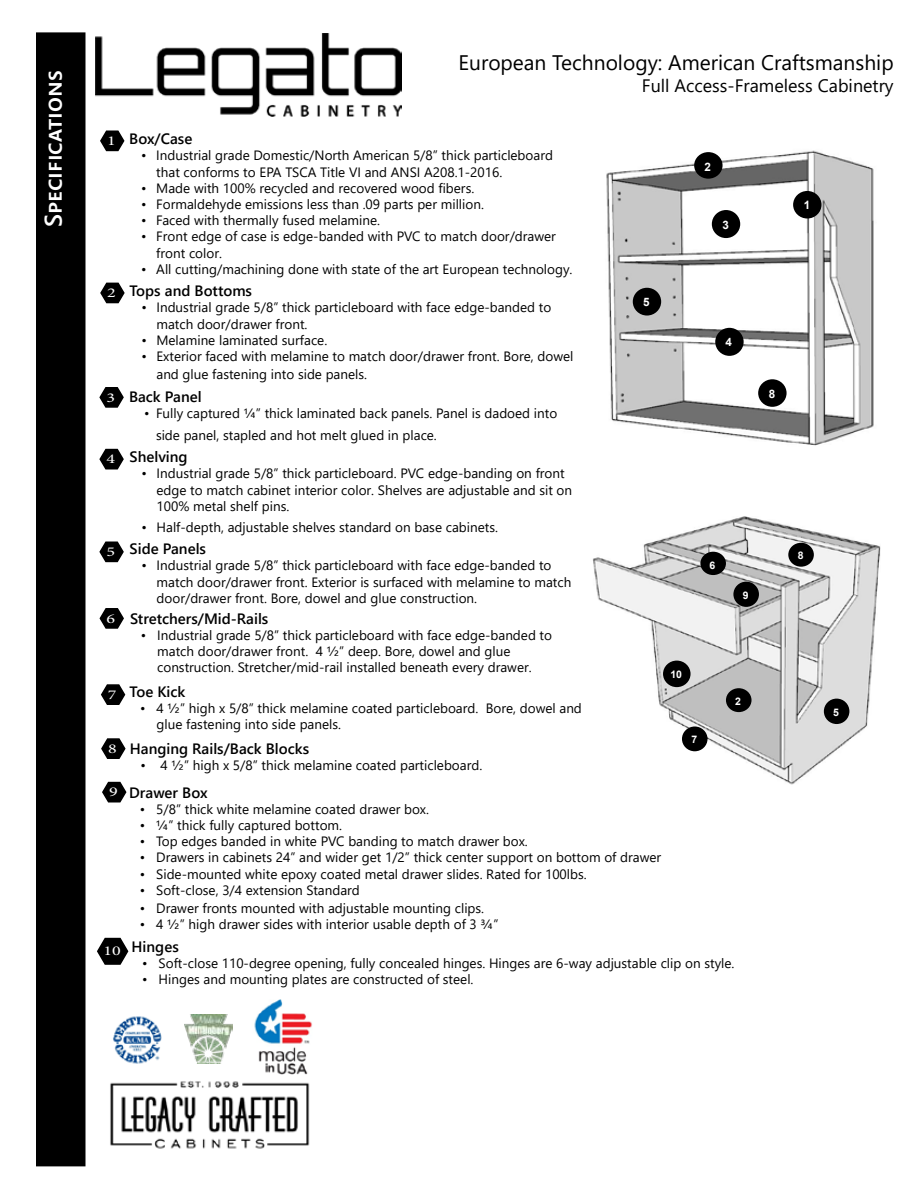
<style>
.page{position:relative;width:918px;height:1188px;background:#fff}
.page>*{position:absolute;margin:0;border:0;box-sizing:border-box;transform-origin:0 0}
.t1{font:600 24px "Segoe UI";color:#fff}
.t2{font:21px "Segoe UI";color:#000}
.t3{font:18px "Segoe UI";color:#000}
.t4{font:600 15px "Segoe UI";color:#000}
.t5{font:13.5px/16.2px "Segoe UI";color:#000}
.t6{font:13.5px "Minion Pro";color:#fff;scale:1.33 1}
.t7{font:700 11.55px "Arial";color:#fff}
.t8{font:700 10.5px "Arial";color:#fff}
.s1{font-family:"Minion Pro";font-weight:400;font-size:13.5px;color:#fff}
</style>
<div class="page">
<div style="left:36px;top:32px;width:50px;height:1134px;background:#000"></div>
<img style="left:110px;top:1081px;width:200px;height:68px">
<img style="left:254px;top:1000px;width:58px;height:75px">
<img style="left:113px;top:1016px;width:49px;height:48px">
<img style="left:184px;top:1015px;width:48px;height:48px">
<img style="left:95px;top:34px;width:307px;height:82px">
<svg style="left:100px;top:130px;width:25px;height:22px"></svg>
<svg style="left:100px;top:282px;width:25px;height:22px"></svg>
<img style="left:606px;top:150px;width:268px;height:296px">
<div style="left:793px;top:191px;width:29px;height:28px;background:#000;border-radius:50%"></div>
<div style="left:694px;top:152px;width:29px;height:27px;background:#000;border-radius:50%"></div>
<div style="left:712px;top:210px;width:28px;height:28px;background:#000;border-radius:50%"></div>
<div style="left:715px;top:328px;width:29px;height:28px;background:#000;border-radius:50%"></div>
<div style="left:633px;top:288px;width:28px;height:28px;background:#000;border-radius:50%"></div>
<div style="left:758px;top:379px;width:29px;height:28px;background:#000;border-radius:50%"></div>
<img style="left:593px;top:516px;width:288px;height:269px">
<div style="left:700px;top:552px;width:26px;height:23px;background:#000;border-radius:50%"></div>
<div style="left:682px;top:727px;width:26px;height:24px;background:#000;border-radius:50%"></div>
<div style="left:788px;top:543px;width:26px;height:24px;background:#000;border-radius:50%"></div>
<div style="left:733px;top:582px;width:26px;height:25px;background:#000;border-radius:50%"></div>
<div style="left:824px;top:699px;width:25px;height:25px;background:#000;border-radius:50%"></div>
<div style="left:663px;top:661px;width:28px;height:26px;background:#000;border-radius:50%"></div>
<div style="left:726px;top:688px;width:26px;height:24px;background:#000;border-radius:50%"></div>
<svg style="left:99px;top:387px;width:25px;height:21px"></svg>
<svg style="left:99px;top:448px;width:25px;height:22px"></svg>
<svg style="left:99px;top:541px;width:25px;height:22px"></svg>
<svg style="left:99px;top:608px;width:25px;height:21px"></svg>
<svg style="left:101px;top:684px;width:25px;height:21px"></svg>
<svg style="left:101px;top:738px;width:25px;height:21px"></svg>
<svg style="left:102px;top:781px;width:25px;height:22px"></svg>
<svg style="left:97px;top:937px;width:32px;height:28px"></svg>
<h1 class="t1" style="left:31px;top:227px;width:158px;rotate:-90deg">Specifications</h1>
<h2 class="t2" style="left:459px;top:43px;width:437px">European Technology: American Craftsmanship</h2>
<h3 class="t3" style="left:642px;top:69px;width:253px">Full Access-Frameless Cabinetry</h3>
<p class="t4" style="left:107px;top:125px;width:87px"><span class="s1">1</span> Box/Case</p>
<p class="t5" style="left:156px;top:146px;width:398px;text-indent:-15px">• Industrial grade Domestic/North American 5/8” thick particleboard that conforms to EPA TSCA Title VI and ANSI A208.1-2016.</p>
<p class="t5" style="left:141px;top:179px;width:335px">• Made with 100% recycled and recovered wood fibers.</p>
<p class="t5" style="left:141px;top:195px;width:344px">• Formaldehyde emissions less than .09 parts per million.</p>
<p class="t5" style="left:141px;top:211px;width:240px">• Faced with thermally fused melamine.</p>
<p class="t5" style="left:156px;top:227px;width:401px;text-indent:-15px">• Front edge of case is edge-banded with PVC to match door/drawer front color.</p>
<p class="t5" style="left:141px;top:260px;width:433px">• All cutting/machining done with state of the art European technology.</p>
<p class="t4" style="left:107px;top:277px;width:146px"><span class="s1">2</span> Tops and Bottoms</p>
<p class="t5" style="left:156px;top:298px;width:396px;text-indent:-15px">• Industrial grade 5/8” thick particleboard with face edge-banded to match door/drawer front.</p>
<p class="t5" style="left:141px;top:331px;width:187px">• Melamine laminated surface.</p>
<p class="t5" style="left:156px;top:346px;width:419px;line-height:18px;text-indent:-15px">• Exterior faced with melamine to match door/drawer front. Bore, dowel and glue fastening into side panels.</p>
<p class="t6" style="left:106px;top:388px;width:8px">3</p>
<p class="t4" style="left:129px;top:382px;width:74px">Back Panel</p>
<p class="t5" style="left:156px;top:401px;width:403px;line-height:21.6px;text-indent:-12px">• Fully captured ¼” thick laminated back panels. Panel is dadoed into side panel, stapled and hot melt glued in place.</p>
<p class="t7" style="left:643px;top:294px;width:8px">5</p>
<p class="t7" style="left:704px;top:159px;width:8px">2</p>
<p class="t7" style="left:722px;top:217px;width:8px">3</p>
<p class="t7" style="left:726px;top:334px;width:8px">4</p>
<p class="t4" style="left:106px;top:443px;width:83px"><sub>4</sub> Shelving</p>
<p class="t5" style="left:157px;top:464px;width:417px;text-indent:-15px">• Industrial grade 5/8” thick particleboard. PVC edge-banding on front edge to match cabinet interior color. Shelves are adjustable and sit on<br>100% metal shelf pins.</p>
<p class="t5" style="left:142px;top:518px;width:358px">• Half-depth, adjustable shelves standard on base cabinets.</p>
<p class="t4" style="left:106px;top:535px;width:101px"><sub>5</sub> Side Panels</p>
<p class="t5" style="left:157px;top:556px;width:416px;text-indent:-15px">• Industrial grade 5/8” thick particleboard with face edge-banded to match door/drawer front. Exterior is surfaced with melamine to match door/drawer front. Bore, dowel and glue construction.</p>
<p class="t4" style="left:107px;top:604px;width:163px"><span class="s1">6</span> Stretchers/Mid-Rails</p>
<p class="t5" style="left:157px;top:626px;width:396px;text-indent:-16px">• Industrial grade 5/8” thick particleboard with face edge-banded to match door/drawer front. 4 ½” deep. Bore, dowel and glue construction. Stretcher/mid-rail installed beneath every drawer.</p>
<p class="t4" style="left:108px;top:678px;width:79px"><sub>7</sub> Toe Kick</p>
<p class="t5" style="left:157px;top:699px;width:427px;text-indent:-16px">• 4 ½” high x 5/8” thick melamine coated particleboard. Bore, dowel and glue fastening into side panels.</p>
<p class="t4" style="left:108px;top:735px;width:203px"><span class="s1">8</span> Hanging Rails/Back Blocks</p>
<p class="t5" style="left:140px;top:756px;width:343px">• 4 ½” high x 5/8” thick melamine coated particleboard.</p>
<p class="t4" style="left:109px;top:778px;width:100px"><span class="s1">9</span> Drawer Box</p>
<p class="t5" style="left:140px;top:800px;width:291px">• 5/8” thick white melamine coated drawer box.</p>
<p class="t5" style="left:140px;top:816px;width:204px">• ¼” thick fully captured bottom.</p>
<p class="t5" style="left:140px;top:832px;width:390px">• Top edges banded in white PVC banding to match drawer box.</p>
<p class="t5" style="left:140px;top:848px;width:523px">• Drawers in cabinets 24” and wider get 1/2” thick center support on bottom of drawer</p>
<p class="t5" style="left:140px;top:864px;width:449px">• Side-mounted white epoxy coated metal drawer slides. Rated for 100lbs.</p>
<p class="t5" style="left:140px;top:881px;width:222px">• Soft-close, 3/4 extension Standard</p>
<p class="t5" style="left:140px;top:899px;width:346px">• Drawer fronts mounted with adjustable mounting clips.</p>
<p class="t5" style="left:140px;top:915px;width:360px">• 4 ½” high drawer sides with interior usable depth of 3 ¾”</p>
<p class="t4" style="left:103px;top:933px;width:77px"><sub>10</sub> Hinges</p>
<p class="t5" style="left:142px;top:954px;width:594px">• Soft-close 110-degree opening, fully concealed hinges. Hinges are 6-way adjustable clip on style.</p>
<p class="t5" style="left:142px;top:970px;width:333px">• Hinges and mounting plates are constructed of steel.</p>
<p class="t8" style="left:710px;top:558px;width:7px">6</p>
<p class="t8" style="left:743px;top:588px;width:7px">9</p>
<p class="t8" style="left:671px;top:667px;width:13px">10</p>
<p class="t8" style="left:735px;top:694px;width:7px">2</p>
<p class="t8" style="left:691px;top:732px;width:7px">7</p>
<p class="t7" style="left:769px;top:386px;width:8px">8</p>
<p class="t7" style="left:804px;top:197px;width:8px">1</p>
<p class="t8" style="left:798px;top:548px;width:7px">8</p>
<p class="t8" style="left:833px;top:705px;width:7px">5</p>
</div>
